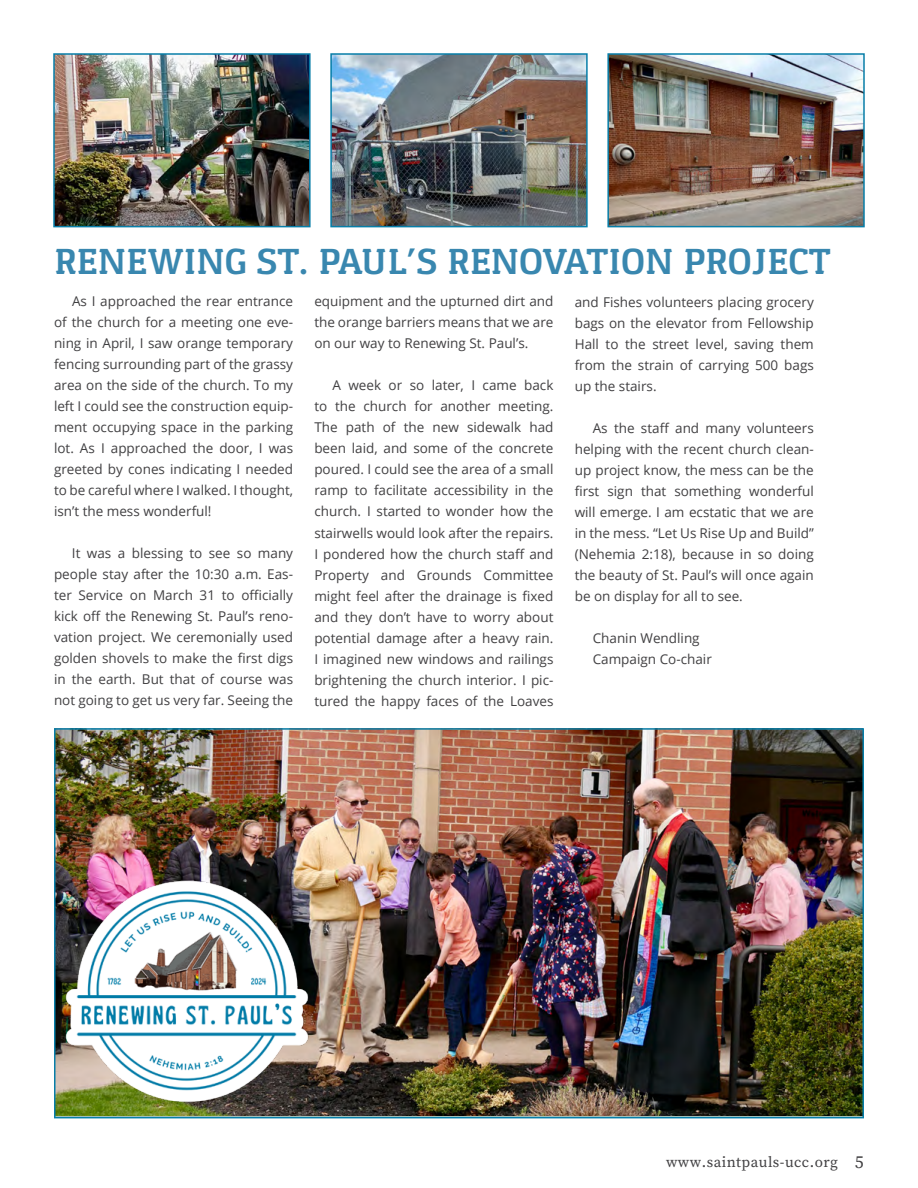
<style>
.page{position:relative;width:918px;height:1188px;background:#fff}
.page>*{position:absolute;margin:0;border:0;box-sizing:border-box;transform-origin:0 0}
.t1{font:700 37.5px "Gaspar";color:#3987af}
.t2{font:15px "Source Serif Pro";letter-spacing:.03em;color:#414042}
.t3{font:13.5px/21px "Open Sans";color:#414042;text-align:justify}
.s1{font-size:18px}
</style>
<div class="page">
<img style="left:56px;top:56px;width:252px;height:168px">
<div style="left:53px;top:53px;width:258px;height:174px;border:2px solid #077ea8"></div>
<img style="left:333px;top:56px;width:252px;height:168px">
<div style="left:330px;top:53px;width:258px;height:174px;border:2px solid #077ea8"></div>
<img style="left:610px;top:56px;width:252px;height:168px">
<div style="left:607px;top:53px;width:258px;height:174px;border:2px solid #077ea8"></div>
<img style="left:57px;top:731px;width:804px;height:384px">
<div style="left:54px;top:728px;width:810px;height:390px;border:2px solid #077ea8"></div>
<img style="left:62px;top:865px;width:250px;height:251px">
<h1 class="t1" style="left:54px;top:241px;width:778px">RENEWING ST. PAUL’S RENOVATION PROJECT</h1>
<p class="t3" style="left:54px;top:291px;width:241px;text-indent:18px">As I approached the rear entrance of the church for a meeting one eve&shy;ning in April, I saw orange temporary fencing surrounding part of the grassy area on the side of the church. To my left I could see the construction equip&shy;ment occupying space in the parking lot. As I approached the door, I was greeted by cones indicating I needed to be careful where I walked. I thought, isn’t the mess wonderful!</p>
<p class="t3" style="left:54px;top:543px;width:241px;text-indent:18px">It was a blessing to see so many people stay after the 10:30 a.m. Eas&shy;ter Service on March 31 to officially kick off the Renewing St. Paul’s reno&shy;vation project. We ceremonially used golden shovels to make the first digs in the earth. But that of course was not going to get us very far. Seeing the</p>
<p class="t3" style="left:314px;top:291px;width:241px">equipment and the upturned dirt and the orange barriers means that we are on our way to Renewing St. Paul’s.</p>
<p class="t3" style="left:314px;top:375px;width:241px;text-indent:18px">A week or so later, I came back to the church for another meeting.<br>The path of the new sidewalk had been laid, and some of the concrete poured. I could see the area of a small ramp to facilitate accessibility in the church. I started to wonder how the stairwells would look after the repairs.<br>I pondered how the church staff and Property and Grounds Committee might feel after the drainage is fixed and they don’t have to worry about potential damage after a heavy rain.<br>I imagined new windows and railings brightening the church interior. I pic&shy;tured the happy faces of the Loaves</p>
<p class="t3" style="left:575px;top:291px;width:241px">and Fishes volunteers placing grocery bags on the elevator from Fellowship Hall to the street level, saving them from the strain of carrying 500 bags up the stairs.</p>
<p class="t3" style="left:575px;top:417px;width:241px;text-indent:18px">As the staff and many volunteers helping with the recent church clean&shy;up project know, the mess can be the first sign that something wonderful will emerge. I am ecstatic that we are in the mess. “Let Us Rise Up and Build” (Nehemia 2:18), because in so doing the beauty of St. Paul’s will once again be on display for all to see.</p>
<p class="t3" style="left:593px;top:627px;width:121px">Chanin Wendling<br>Campaign Co-chair</p>
<p class="t2" style="left:666px;top:1152px;width:199px">www.saintpauls-ucc.org <span class="s1">5</span></p>
</div>
